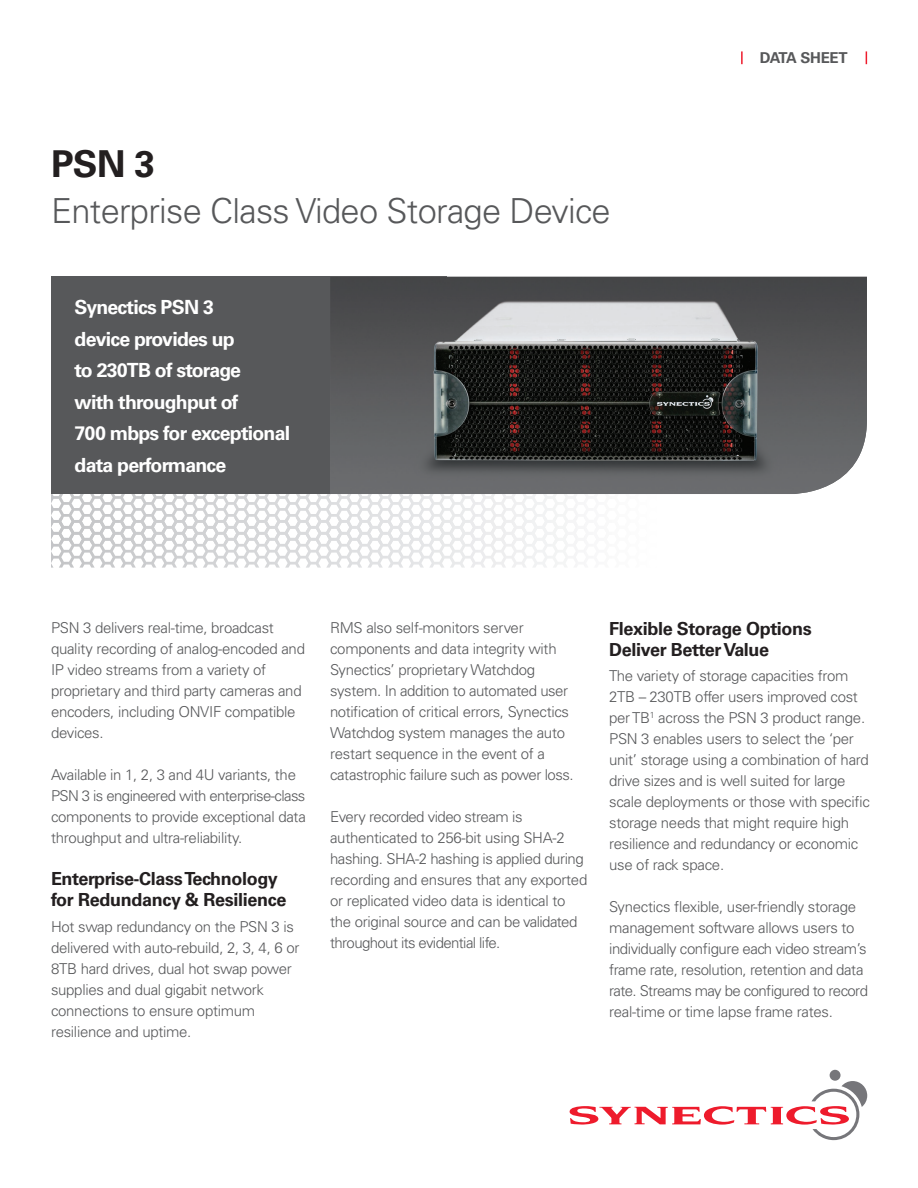
<style>
.page{position:relative;width:918px;height:1188px;background:#fff}
.page>*{position:absolute;margin:0;border:0;box-sizing:border-box;transform-origin:0 0}
.t1{font:700 37.05px "Univers";color:#231f20}
.t2{font:300 34.5px "Univers";letter-spacing:-.02em;color:#57585a}
.t3{font:700 19.5px/31.5px "Univers";letter-spacing:-.04em;color:#fff}
.t4{font:700 18px/21px "Univers";letter-spacing:-.02em;color:#231f20}
.t5{font:300 15px/21px "Univers";letter-spacing:-.02em;color:#57585a}
.t6{font:700 15px "Univers";letter-spacing:-.02em;color:#57585a}
</style>
<div class="page">
<div style="left:830px;top:1070px;width:11px;height:11px;background:#76767a;border-radius:50%"></div>
<svg style="left:570px;top:1081px;width:297px;height:59px"></svg>
<svg style="left:866px;top:51px;width:1px;height:13px"></svg>
<svg style="left:741px;top:51px;width:2px;height:13px"></svg>
<svg style="left:51px;top:494px;width:547px;height:74px"></svg>
<div style="left:51px;top:277px;width:395px;height:217px;background:#57585a"></div>
<img style="left:330px;top:277px;width:537px;height:217px">
<h1 class="t1" style="left:51px;top:142px;width:106px">PSN 3</h1>
<h2 class="t2" style="left:51px;top:190px;width:561px">Enterprise Class Video Storage Device</h2>
<h3 class="t3" style="left:75px;top:292px;width:217px">Synectics PSN 3<br>device provides up<br>to 230TB of storage<br>with throughput of<br>700 mbps for exceptional data performance</h3>
<p class="t6" style="left:760px;top:49px;width:89px">DATA SHEET</p>
<p class="t5" style="left:51px;top:618px;width:256px">PSN 3 delivers real-time, broadcast quality recording of analog-encoded and IP video streams from a variety of proprietary and third party cameras and encoders, including ONVIF compatible devices.</p>
<p class="t5" style="left:51px;top:765px;width:257px">Available in 1, 2, 3 and 4U variants, the PSN 3 is engineered with enterprise-class components to provide exceptional data throughput and ultra-reliability.</p>
<p class="t4" style="left:51px;top:869px;width:237px">Enterprise-Class Technology for Redundancy &amp; Resilience</p>
<p class="t5" style="left:51px;top:916px;width:250px">Hot swap redundancy on the PSN 3 is delivered with auto-rebuild, 2, 3, 4, 6 or 8TB hard drives, dual hot swap power supplies and dual gigabit network connections to ensure optimum resilience and uptime.</p>
<p class="t5" style="left:330px;top:618px;width:245px">RMS also self-monitors server components and data integrity with Synectics’ proprietary Watchdog system. In addition to automated user notification of critical errors, Synectics Watchdog system manages the auto restart sequence in the event of a catastrophic failure such as power loss.</p>
<p class="t5" style="left:330px;top:807px;width:259px">Every recorded video stream is authenticated to 256-bit using SHA-2 hashing. SHA-2 hashing is applied during recording and ensures that any exported or replicated video data is identical to the original source and can be validated throughout its evidential life.</p>
<p class="t4" style="left:609px;top:618px;width:204px">Flexible Storage Options<br>Deliver Better Value</p>
<p class="t5" style="left:609px;top:666px;width:262px">The variety of storage capacities from 2TB – 230TB offer users improved cost per TB<sup>1</sup> across the PSN 3 product range.<br>PSN 3 enables users to select the ‘per unit’ storage using a combination of hard drive sizes and is well suited for large scale deployments or those with specific storage needs that might require high resilience and redundancy or economic use of rack space.</p>
<p class="t5" style="left:609px;top:897px;width:260px">Synectics flexible, user-friendly storage management software allows users to individually configure each video stream’s frame rate, resolution, retention and data rate. Streams may be configured to record real-time or time lapse frame rates.</p>
</div>
